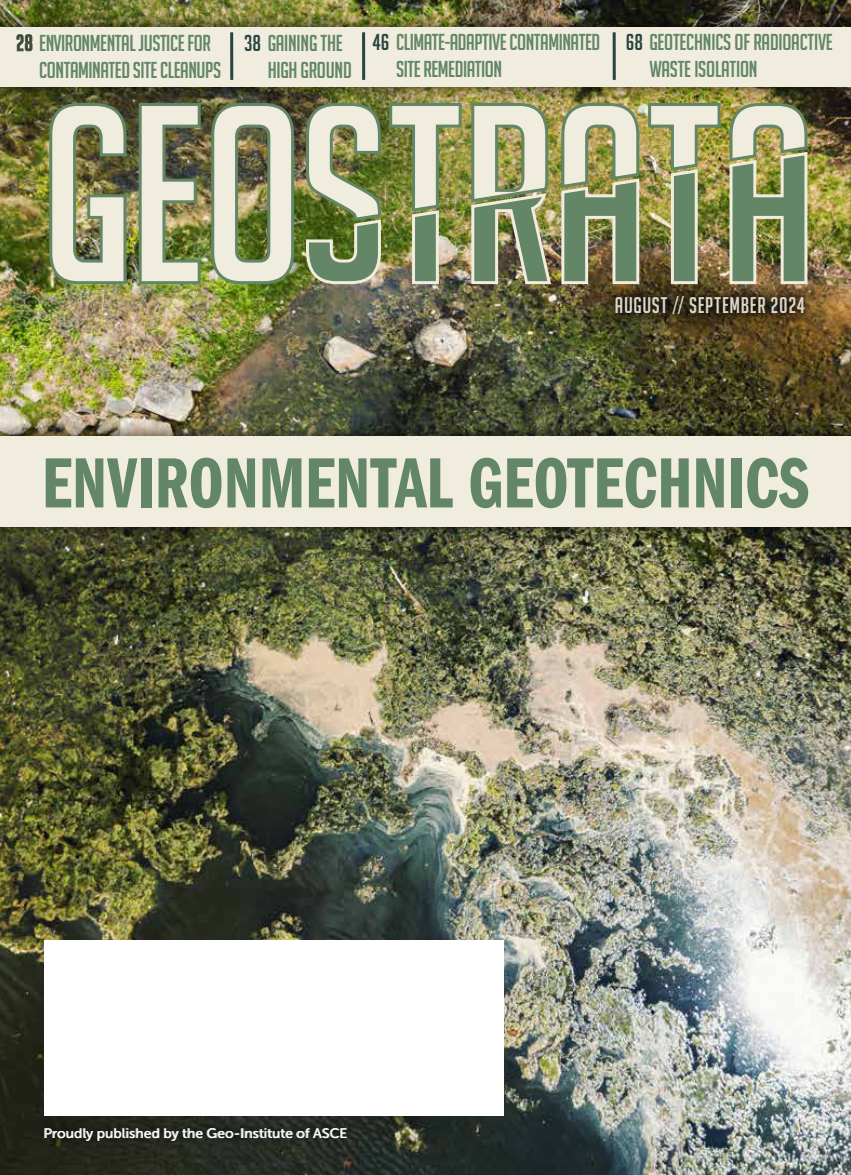
<style>
.page{position:relative;width:851px;height:1175px;background:#fff}
.page>*{position:absolute;margin:0;border:0;box-sizing:border-box;transform-origin:0 0}
.t1{font:73.5px "Franklin Gothic Demi Cmpr";color:#628666}
.t2{font:22.5px/27px "Big Noodle Titling";letter-spacing:-.02em;color:#628666}
.t3{font:22.05px "Big Noodle Titling";letter-spacing:.03em;color:#ddd7c9}
.t4{font:13.65px "Museo Sans 500";letter-spacing:.005em;color:#fff}
.s1{color:#284341}
</style>
<div class="page">
<img style="left:0;top:0;width:850px;height:1174px">
<div style="left:0;top:12px;width:850px;height:90px;background:#000;opacity:.75"></div>
<div style="left:0;top:27px;width:850px;height:60px;background:#f0eddf"></div>
<img style="left:48px;top:101px;width:760px;height:185px">
<div style="left:37px;top:1119px;width:317px;height:29px;background:#000;opacity:.75"></div>
<div style="left:44px;top:939px;width:459px;height:176px;background:#fff"></div>
<div style="left:601px;top:282px;width:217px;height:46px;background:#000;opacity:.95"></div>
<img style="left:304px;top:150px;width:504px;height:136px">
<hr style="left:612px;top:32px;width:3px;height:48px;background:#284341">
<hr style="left:362px;top:32px;width:3px;height:48px;background:#284341">
<hr style="left:230px;top:32px;width:3px;height:48px;background:#284341">
<div style="left:0;top:421px;width:850px;height:121px;background:#000;opacity:.75"></div>
<div style="left:0;top:436px;width:850px;height:91px;background:#f0eddf"></div>
<p class="t2" style="left:39px;top:30px;width:183px;text-indent:-23px"><span class="s1">28</span> ENVIRONMENTAL JUSTICE FOR<br>CONTAMINATED SITE CLEANUPS</p>
<p class="t2" style="left:396px;top:28px;width:206px;text-indent:-23px"><span class="s1">46</span> CLIMATE-ADAPTIVE CONTAMINATED<br>SITE REMEDIATION</p>
<p class="t2" style="left:649px;top:28px;width:185px;text-indent:-24px"><span class="s1">68</span> GEOTECHNICS OF RADIOACTIVE<br>WASTE ISOLATION</p>
<p class="t2" style="left:268px;top:29px;width:85px;text-indent:-24px"><span class="s1">38</span> GAINING THE<br>HIGH GROUND</p>
<p class="t3" style="left:615px;top:293px;width:191px">AUGUST // SEPTEMBER 2024</p>
<h1 class="t1" style="left:42px;top:442px;width:768px">ENVIRONMENTAL GEOTECHNICS</h1>
<p class="t4" style="left:44px;top:1125px;width:305px">Proudly published by the Geo-Institute of ASCE</p>
</div>
